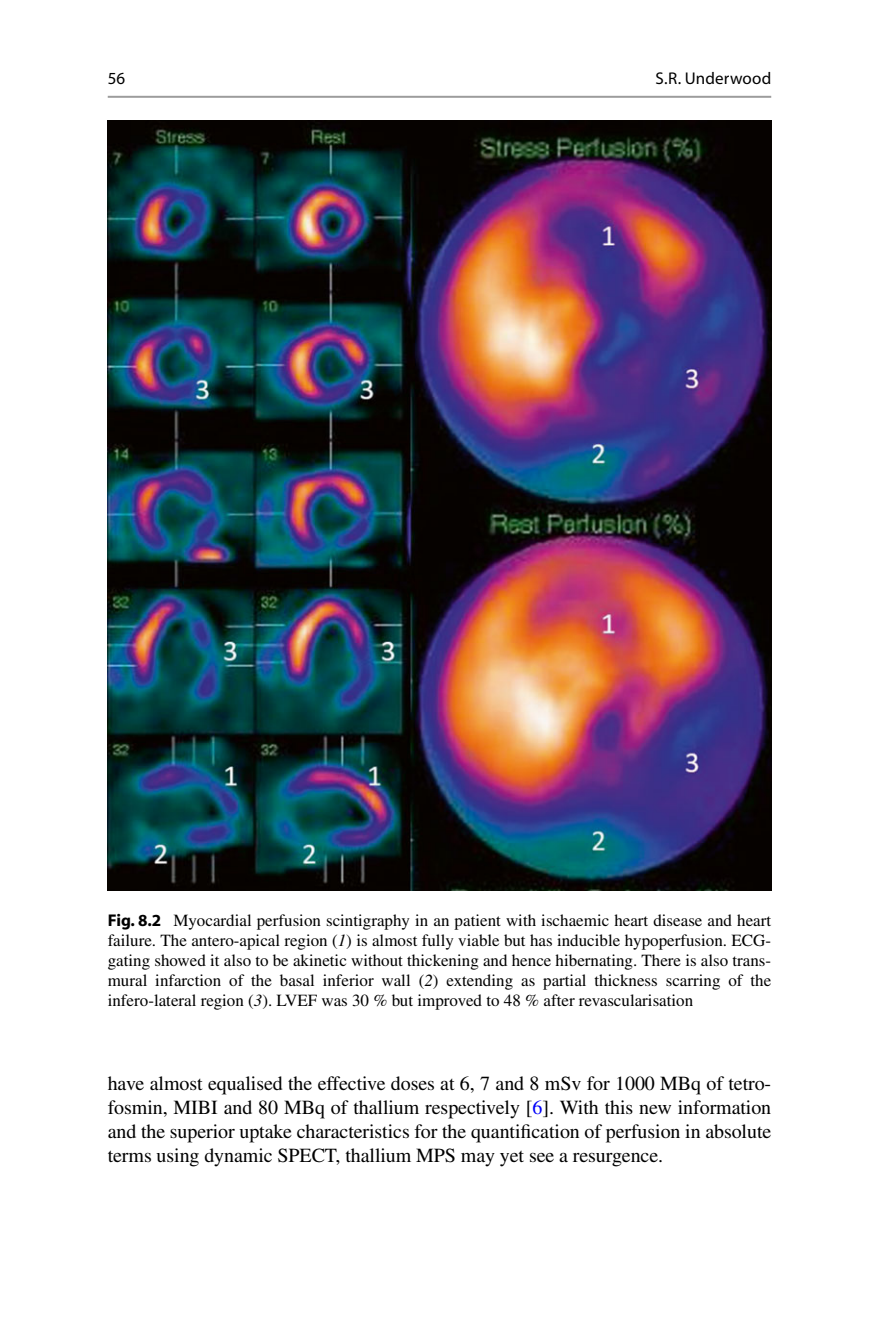
<style>
.page{position:relative;width:879px;height:1333px;background:#fff}
.page>*{position:absolute;margin:0;border:0;box-sizing:border-box;transform-origin:0 0}
.t1{font:20px/24px "Xxvpxb Tnyhsx Times";letter-spacing:-.005em;color:#000;text-align:justify}
.t2{font:17px/20px "Xxvpxb Tnyhsx Times";color:#000;text-align:justify}
.t3{font:17px "Ytnwcx Qqmbxd Myriad";letter-spacing:.01em;color:#000}
.s1{font-family:"Lcnkqn Gxljtr Myriad";font-weight:700}
.s2{font-family:"Jcknbc Rxhxmr Times";font-style:italic}
.s3{color:#0000fa}
</style>
<div class="page">
<img style="left:108px;top:121px;width:663px;height:769px">
<hr style="left:108px;top:96px;width:663px;height:2px;background:#9c9c9c">
<p class="t3" style="left:108px;top:72px;width:19px">56</p>
<p class="t3" style="left:655px;top:72px;width:117px">S.R. Underwood</p>
<p class="t2" style="left:108px;top:912px;width:665px"><span class="s1">Fig. 8.2</span> Myocardial perfusion scintigraphy in an patient with ischaemic heart disease and heart failure. The antero-apical region ( <span class="s2">1</span> ) is almost fully viable but has inducible hypoperfusion. ECG&shy;gating showed it also to be akinetic without thickening and hence hibernating. There is also trans&shy;mural infarction of the basal inferior wall ( <span class="s2">2</span> ) extending as partial thickness scarring of the infero-lateral region ( <span class="s2">3</span> ). LVEF was 30 % but improved to 48 % after revascularisation</p>
<p class="t1" style="left:108px;top:1072px;width:665px">have almost equalised the effective doses at 6, 7 and 8 mSv for 1000 MBq of tetro&shy;fosmin, MIBI and 80 MBq of thallium respectively [ <span class="s3">6</span> ]. With this new information and the superior uptake characteristics for the quantification of perfusion in absolute terms using dynamic SPECT, thallium MPS may yet see a resurgence.</p>
</div>
